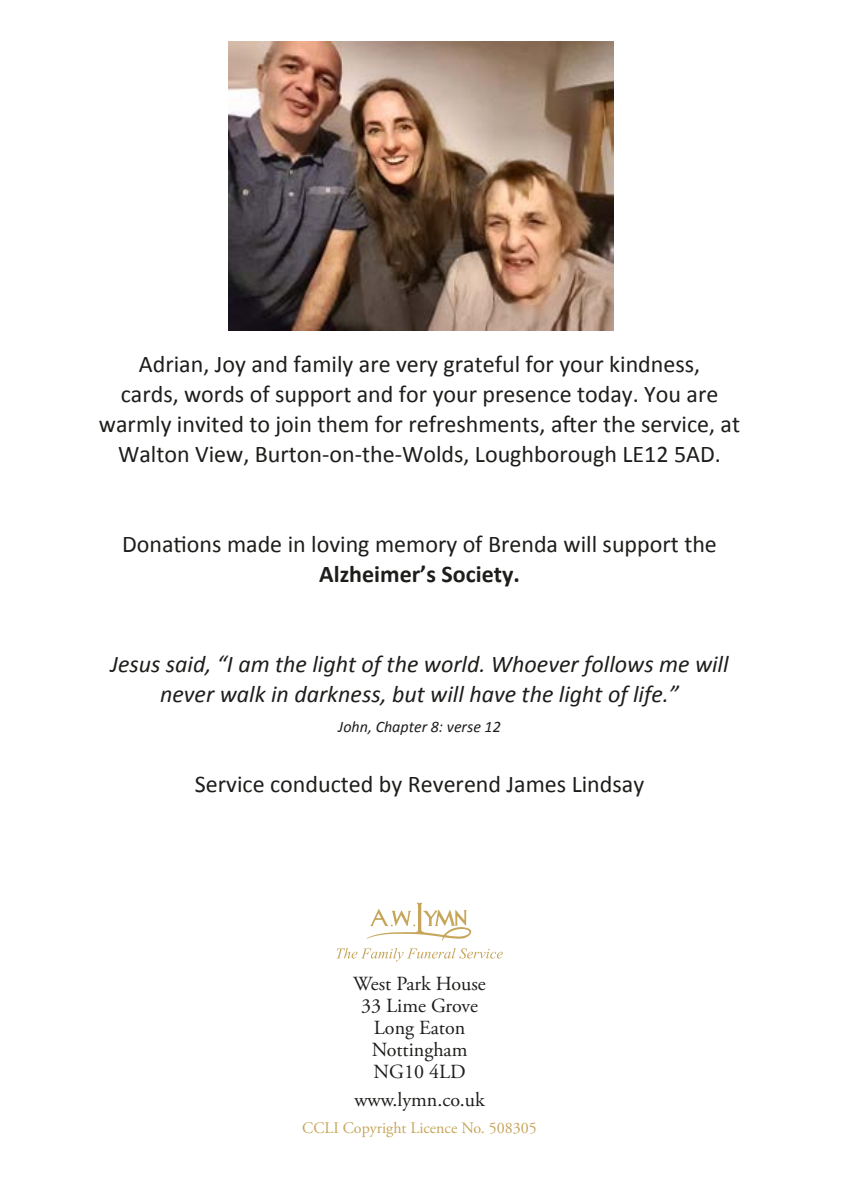
<style>
.page{position:relative;width:842px;height:1191px;background:#fff}
.page>*{position:absolute;margin:0;border:0;box-sizing:border-box;transform-origin:0 0}
.t1{font:24px/30px "Calibri";color:#1d1d1b;text-align:center}
.t2{font:italic 24px/30px "Calibri";color:#1d1d1b;text-align:center}
.t3{font:700 24px "Calibri";color:#1d1d1b}
.t4{font:20px/22px "Adobe Garamond Pro";color:#1d1d1b;text-align:center}
.t5{font:16px "Adobe Garamond Pro";color:#c6a65b}
.t6{font:italic 16px "Calibri";color:#1d1d1b}
</style>
<div class="page">
<img style="left:229px;top:42px;width:384px;height:288px">
<svg style="left:336px;top:902px;width:167px;height:59px"></svg>
<p class="t1" style="left:99px;top:349px;width:643px">Adrian, Joy and family are very grateful for your kindness,<br>cards, words of support and for your presence today. You are warmly invited to join them for refreshments, after the service, at Walton View, Burton-on-the-Wolds, Loughborough LE12 5AD.</p>
<p class="t1" style="left:122px;top:529px;width:596px">Donations made in loving memory of Brenda will support the</p>
<p class="t3" style="left:319px;top:558px;width:202px">Alzheimer’s Society.</p>
<p class="t2" style="left:110px;top:648px;width:620px">Jesus said, “I am the light of the world. Whoever follows me will never walk in darkness, but will have the light of life.”</p>
<p class="t6" style="left:338px;top:715px;width:164px">John, Chapter 8: verse 12</p>
<p class="t1" style="left:195px;top:769px;width:451px">Service conducted by Reverend James Lindsay</p>
<p class="t4" style="left:353px;top:973px;width:134px">West Park House<br>33 Lime Grove<br>Long Eaton<br>Nottingham<br>NG10 4LD</p>
<p class="t4" style="left:354px;top:1089px;width:132px">www.lymn.co.uk</p>
<p class="t5" style="left:302px;top:1118px;width:236px">CCLI Copyright Licence No. 508305</p>
</div>
